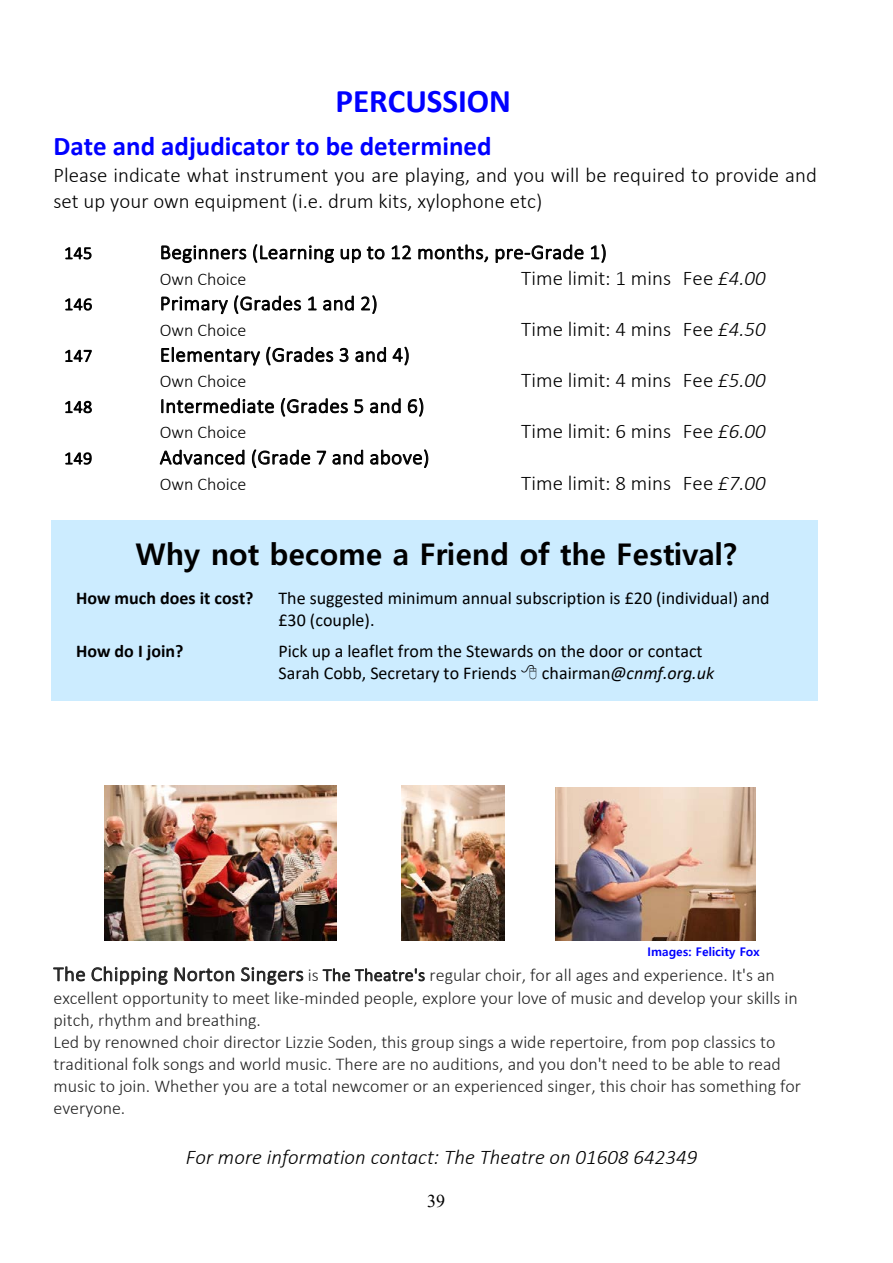
<style>
.page{position:relative;width:893px;height:1263px;background:#fff}
.page>*{position:absolute;margin:0;border:0;box-sizing:border-box;transform-origin:0 0}
.t1{font:700 33.15px "Calibri";color:#00f}
.t2{font:700 29.85px "Malgun Gothic";color:#000}
.t3{font:700 27px "Calibri";color:#00f}
.t4{font:300 20.85px/26px "Calibri";letter-spacing:.005em;color:#000}
.t5{font:italic 300 20.85px "Calibri";letter-spacing:.005em;color:#000}
.t6{font:300 20.4px "Calibri";letter-spacing:.025em;color:#000}
.t7{font:300 18px/22.2px "Calibri";color:#242424}
.t8{font:18px/21.9px "Calibri";color:#000}
.t9{font:300 18px "Calibri";color:#000}
.t10{font:700 18px "Calibri";color:#000}
.t11{font:italic 18px "Calibri";color:#000}
.t12{font:18px "Times New Roman";color:#000}
.t13{font:300 17.7px "Calibri";letter-spacing:.02em;color:#000}
.t14{font:700 11.85px "Malgun Gothic";letter-spacing:.005em;color:#00f}
.s1{font-style:italic}
.s2{font-style:normal}
.s3{font-size:20.4px}
.s4{font-size:17.7px}
</style>
<div class="page">
<img style="left:104px;top:785px;width:233px;height:155px">
<img style="left:401px;top:785px;width:104px;height:155px">
<img style="left:555px;top:787px;width:201px;height:153px">
<div style="left:52px;top:521px;width:766px;height:180px;background:#ccecff"></div>
<h1 class="t1" style="left:336px;top:77px;width:177px">PERCUSSION</h1>
<h3 class="t3" style="left:53px;top:127px;width:440px">Date and adjudicator to be determined</h3>
<p class="t4" style="left:53px;top:162px;width:765px">Please indicate what instrument you are playing, and you will be required to provide and set up your own equipment (i.e. drum kits, xylophone etc)</p>
<p class="t13" style="left:64px;top:242px;width:30px">145</p>
<p class="t6" style="left:160px;top:239px;width:448px">Beginners (Learning up to 12 months, pre-Grade 1)</p>
<p class="t9" style="left:160px;top:268px;width:88px">Own Choice</p>
<p class="t4" style="left:521px;top:265px;width:246px">Time limit: 1 mins Fee <span class="s1">£4.00</span></p>
<p class="t13" style="left:64px;top:293px;width:30px">146</p>
<p class="t6" style="left:160px;top:291px;width:219px">Primary (Grades 1 and 2)</p>
<p class="t9" style="left:160px;top:319px;width:88px">Own Choice</p>
<p class="t4" style="left:521px;top:316px;width:246px">Time limit: 4 mins Fee <span class="s1">£4.50</span></p>
<p class="t13" style="left:64px;top:345px;width:30px">147</p>
<p class="t6" style="left:160px;top:342px;width:251px">Elementary (Grades 3 and 4)</p>
<p class="t9" style="left:160px;top:370px;width:88px">Own Choice</p>
<p class="t4" style="left:521px;top:367px;width:246px">Time limit: 4 mins Fee <span class="s1">£5.00</span></p>
<p class="t13" style="left:64px;top:396px;width:30px">148</p>
<p class="t6" style="left:160px;top:393px;width:266px">Intermediate (Grades 5 and 6)</p>
<p class="t9" style="left:160px;top:421px;width:88px">Own Choice</p>
<p class="t4" style="left:521px;top:418px;width:246px">Time limit: 6 mins Fee <span class="s1">£6.00</span></p>
<p class="t13" style="left:64px;top:447px;width:30px">149</p>
<p class="t6" style="left:160px;top:445px;width:271px">Advanced (Grade 7 and above)</p>
<p class="t9" style="left:160px;top:473px;width:88px">Own Choice</p>
<p class="t4" style="left:521px;top:470px;width:246px">Time limit: 8 mins Fee <span class="s1">£7.00</span></p>
<h2 class="t2" style="left:136px;top:536px;width:603px">Why not become a Friend of the Festival?</h2>
<p class="t10" style="left:76px;top:586px;width:179px">How much does it cost?</p>
<p class="t8" style="left:278px;top:587px;width:493px">The suggested minimum annual subscription is £20 (individual) and £30 (couple).</p>
<p class="t10" style="left:76px;top:639px;width:109px">How do I join?</p>
<p class="t8" style="left:279px;top:640px;width:426px">Pick up a leaflet from the Stewards on the door or contact<br>Sarah Cobb, Secretary to Friends</p>
<p class="t11" style="left:542px;top:661px;width:174px"><span class="s2">chairman</span>@cnmf.org.uk</p>
<p class="t14" style="left:647px;top:944px;width:114px">Images: Felicity Fox</p>
<p class="t7" style="left:53px;top:964px;width:749px"><span class="s3">The Chipping Norton Singers</span> is <span class="s4">The Theatre's</span> regular choir, for all ages and experience. It's an excellent opportunity to meet like-minded people, explore your love of music and develop your skills in pitch, rhythm and breathing.<br>Led by renowned choir director Lizzie Soden, this group sings a wide repertoire, from pop classics to traditional folk songs and world music. There are no auditions, and you don't need to be able to read music to join. Whether you are a total newcomer or an experienced singer, this choir has something for everyone.</p>
<p class="t5" style="left:186px;top:1144px;width:513px">For more information contact: The Theatre on 01608 642349</p>
<p class="t12" style="left:427px;top:1188px;width:19px">39</p>
</div>
